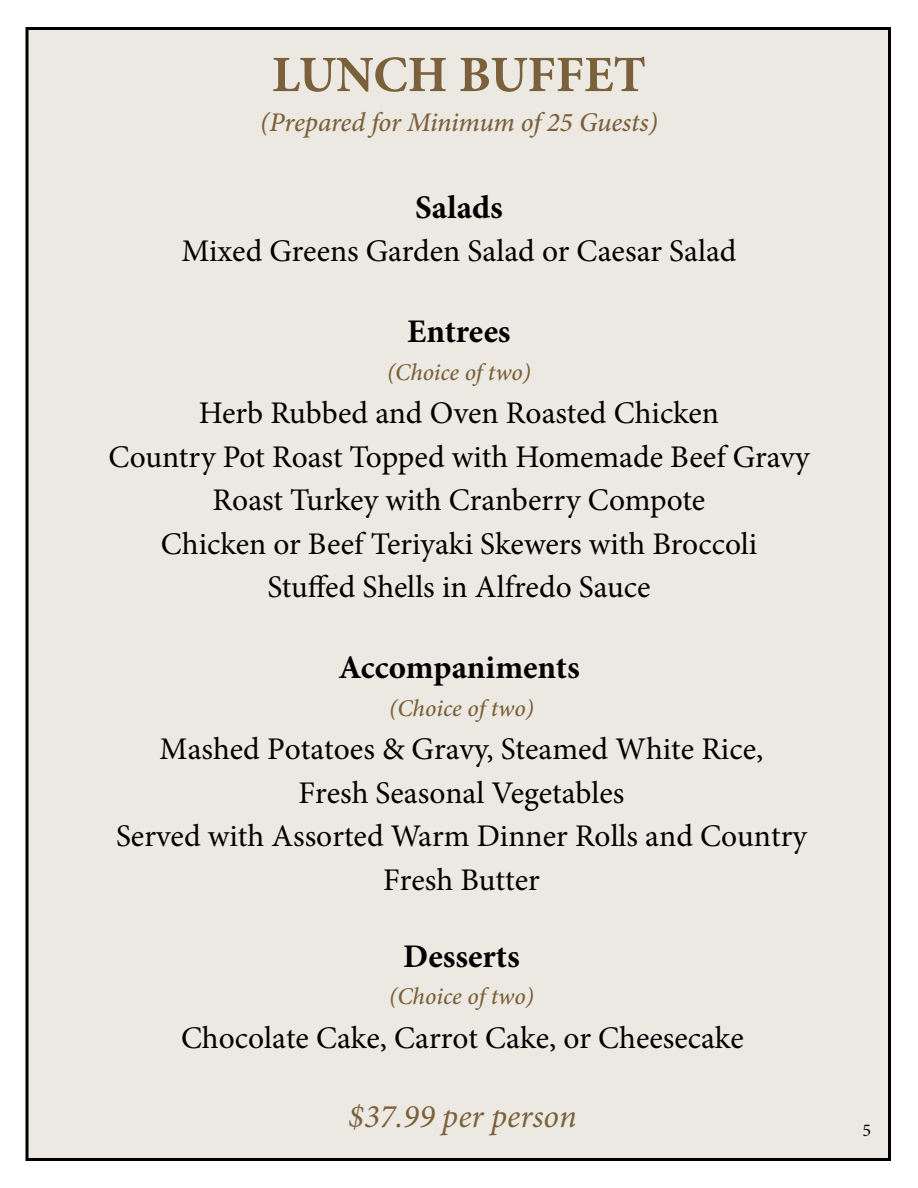
<style>
.page{position:relative;width:918px;height:1188px;background:#fff}
.page>*{position:absolute;margin:0;border:0;box-sizing:border-box;transform-origin:0 0}
.t1{font:700 51px "Minion Pro";color:#7b613b}
.t2{font:700 33px "Minion Pro";color:#000}
.t3{font:italic 33px "Minion Pro";color:#7b613b}
.t4{font:31.5px/43.5px "Minion Pro";color:#000;text-align:center}
.t5{font:italic 500 27px "Minion Pro";letter-spacing:-.01em;color:#7b613b}
.t6{font:italic 500 24px "Minion Pro";color:#7b613b}
.t7{font:18px "Minion Pro";color:#000}
</style>
<div class="page">
<div style="left:26px;top:27px;width:865px;height:1134px;background:#ece8e2;border:3px solid #000"></div>
<h1 class="t1" style="left:272px;top:39px;width:376px">LUNCH BUFFET</h1>
<p class="t5" style="left:260px;top:106px;width:399px">(Prepared for Minimum of 25 Guests)</p>
<p class="t2" style="left:415px;top:184px;width:89px">Salads</p>
<p class="t4" style="left:181px;top:230px;width:557px">Mixed Greens Garden Salad or Caesar Salad</p>
<p class="t2" style="left:407px;top:309px;width:105px">Entrees</p>
<p class="t6" style="left:387px;top:358px;width:145px">(Choice of two)</p>
<p class="t4" style="left:108px;top:392px;width:703px">Herb Rubbed and Oven Roasted Chicken<br>Country Pot Roast Topped with Homemade Beef Gravy Roast Turkey with Cranberry Compote<br>Chicken or Beef Teriyaki Skewers with Broccoli<br>Stuffed Shells in Alfredo Sauce</p>
<p class="t2" style="left:338px;top:645px;width:243px">Accompaniments</p>
<p class="t6" style="left:389px;top:694px;width:146px">(Choice of two)</p>
<p class="t4" style="left:116px;top:728px;width:692px">Mashed Potatoes &amp; Gravy, Steamed White Rice,<br>Fresh Seasonal Vegetables<br>Served with Assorted Warm Dinner Rolls and Country Fresh Butter</p>
<p class="t2" style="left:403px;top:933px;width:118px">Desserts</p>
<p class="t6" style="left:389px;top:982px;width:146px">(Choice of two)</p>
<p class="t4" style="left:181px;top:1016px;width:564px">Chocolate Cake, Carrot Cake, or Cheesecake</p>
<p class="t3" style="left:348px;top:1094px;width:230px">$37.99 per person</p>
<p class="t7" style="left:863px;top:1118px;width:10px">5</p>
</div>
